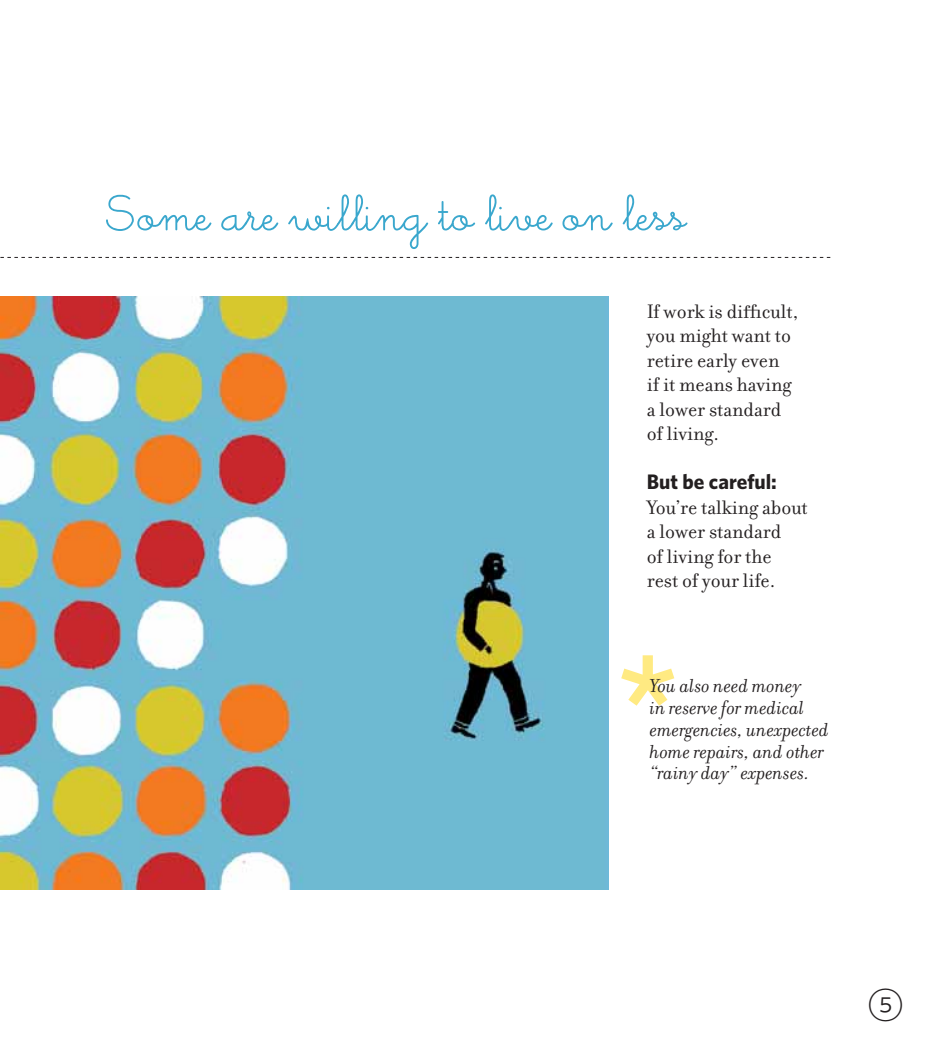
<style>
.page{position:relative;width:945px;height:1056px;background:#fff}
.page>*{position:absolute;margin:0;border:0;box-sizing:border-box;transform-origin:0 0}
.t1{font:500 54.6px "Memimas Alt";color:#3aa7cd}
.t2{font:35px "Whitney Index White Rd Lt";color:#231f20}
.t3{font:21px/24.5px "Filosofia OT";color:#231f20}
.t4{font:700 21px "Whitney";color:#231f20}
.t5{font:italic 20.3px/21.9px "Filosofia OT";color:#231f20}
</style>
<div class="page">
<svg style="left:0;top:257px;width:830px;height:1px"></svg>
<img style="left:0;top:297px;width:609px;height:592px">
<svg style="left:621px;top:655px;width:53px;height:50px"></svg>
<h1 class="t1" style="left:105px;top:187px;width:583px">Some are willing to live on less</h1>
<p class="t3" style="left:647px;top:299px;width:153px">If work is difficult, you might want to retire early even<br>if it means having a lower standard of living.</p>
<p class="t4" style="left:647px;top:468px;width:132px">But be careful:</p>
<p class="t3" style="left:647px;top:495px;width:163px">You’re talking about a lower standard<br>of living for the rest of your life.</p>
<p class="t5" style="left:650px;top:674px;width:181px">You also need money<br>in reserve for medical emergencies, unexpected home repairs, and other “rainy day” expenses.</p>
<h2 class="t2" style="left:868px;top:988px;width:37px">5</h2>
</div>
